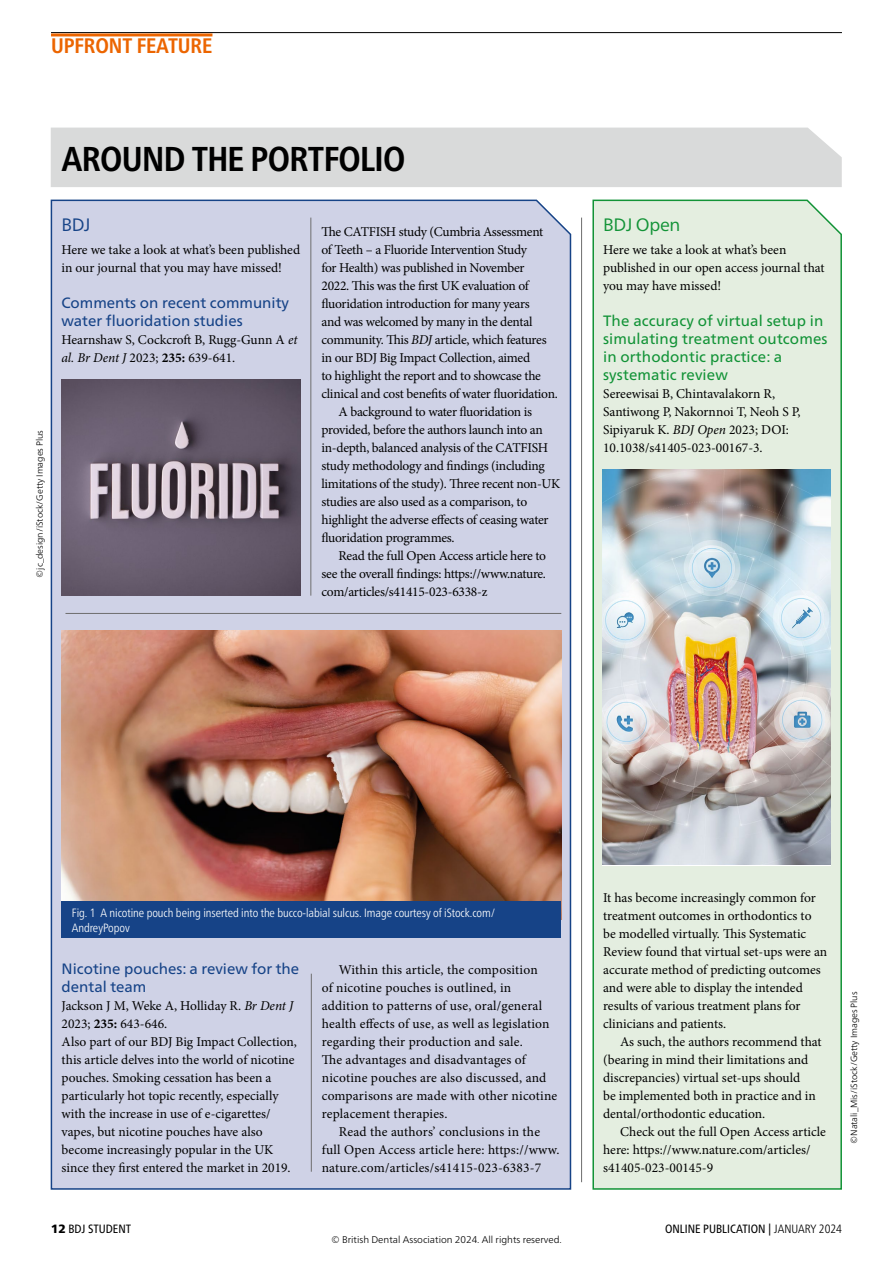
<style>
.page{position:relative;width:893px;height:1263px;background:#fff}
.page>*{position:absolute;margin:0;border:0;box-sizing:border-box;transform-origin:0 0}
.Title_upfront_headline_A{font:700 condensed 34.5px "Frutiger Neue LT Pro";letter-spacing:-.02em;color:#000}
.t1{font:700 condensed 21px "Frutiger Neue LT Pro";letter-spacing:-.005em;color:#ec6500}
.Title_upfront_headline_E{font:18px "Frutiger Neue LT Pro";letter-spacing:-.02em;color:#129337}
.Title_upfront_headline_E-2{font:18px "Frutiger Neue LT Pro";color:#164387}
.SectionHeading_1_x{font:15px/18px "Frutiger Neue LT Pro";letter-spacing:.01em;color:#129337}
.SectionHeading_1_x-2{font:15px/18px "Frutiger Neue LT Pro";color:#164387}
.Para_body_1st{font:13.5px/18px "Minion Pro";letter-spacing:-.005em;color:#000}
.Para_body{font:13.5px/18px "Minion Pro";color:#000}
.Para_body-2{font:13.5px/18px "Minion Pro";letter-spacing:-.02em;color:#000}
.Image_Caption_fig_caption{font:300 condensed 12px/14.4px "Frutiger Neue LT Pro";letter-spacing:-.005em;color:#fff}
.t2{font:condensed 12px "Frutiger Neue LT Pro";color:#000}
.t3{font:300 9.75px "Frutiger Neue LT Pro";color:#000}
.Image_Source_credit{font:300 9px "Frutiger Neue LT Pro";letter-spacing:-.005em;color:#000}
.s1{font-style:italic}
.s2{font-weight:700}
.s3{font-weight:900;font-stretch:normal}
.s4{font-weight:300}
</style>
<div class="page">
<div style="left:50px;top:199px;width:522px;height:991px;background:#cfd2e6"></div>
<div style="left:51px;top:128px;width:791px;height:59px;background:#d9dada"></div>
<hr style="left:311px;top:218px;width:1px;height:378px;background:#6e6e6e">
<hr style="left:581px;top:218px;width:1px;height:964px;background:#6e6e6e">
<div style="left:592px;top:199px;width:250px;height:991px;background:#e4eee0"></div>
<hr style="left:311px;top:974px;width:1px;height:198px;background:#6e6e6e">
<hr style="left:65px;top:613px;width:496px;height:1px;background:#6e6e6e">
<img style="left:62px;top:380px;width:238px;height:216px">
<img style="left:62px;top:631px;width:499px;height:271px">
<div style="left:61px;top:902px;width:500px;height:36px;background:#164387"></div>
<img style="left:602px;top:470px;width:228px;height:395px">
<hr style="left:51px;top:32px;width:791px;height:1px;background:#000">
<hr style="left:51px;top:33px;width:161px;height:3px;background:#ec6500">
<h2 class="t1" style="left:51px;top:34px;width:163px">UPFRONT FEATURE</h2>
<p class="Title_upfront_headline_A" style="left:61px;top:138px;width:346px">AROUND THE PORTFOLIO</p>
<p class="Title_upfront_headline_E-2" style="left:61px;top:214px;width:31px">BDJ</p>
<p class="Para_body_1st" style="left:61px;top:240px;width:240px">Here we take a look at what’s been published in our journal that you may have missed!</p>
<p class="SectionHeading_1_x-2" style="left:61px;top:293px;width:229px">Comments on recent community water fluoridation studies</p>
<p class="Para_body_1st" style="left:61px;top:330px;width:238px">Hearnshaw S, Cockcroft B, Rugg-Gunn A <span class="s1">et al. Br Dent J</span> 2023; <span class="s2">235:</span> 639-641.</p>
<p class="Image_Source_credit" style="left:35px;top:578px;width:149px;rotate:-90deg">©jc_design/iStock/Getty Images Plus</p>
<p class="Para_body_1st" style="left:321px;top:222px;width:238px">The CATFISH study (Cumbria Assessment<br>of Teeth – a Fluoride Intervention Study<br>for Health) was published in November<br>2022. This was the first UK evaluation of fluoridation introduction for many years<br>and was welcomed by many in the dental community. This <span class="s1">BDJ</span> article, which features in our BDJ Big Impact Collection, aimed<br>to highlight the report and to showcase the clinical and cost benefits of water fluoridation.</p>
<p class="Para_body-2" style="left:321px;top:402px;width:240px;text-indent:17px">A background to water fluoridation is provided, before the authors launch into an in-depth, balanced analysis of the CATFISH study methodology and findings (including limitations of the study). Three recent non-UK studies are also used as a comparison, to highlight the adverse effects of ceasing water fluoridation programmes.</p>
<p class="Para_body" style="left:321px;top:546px;width:226px;text-align:justify;text-indent:17px">Read the full Open Access article here to see the overall findings: https://www.nature. com/articles/s41415-023-6338-z</p>
<p class="Title_upfront_headline_E" style="left:603px;top:214px;width:79px">BDJ Open</p>
<p class="Para_body_1st" style="left:603px;top:240px;width:223px">Here we take a look at what’s been published in our open access journal that you may have missed!</p>
<p class="SectionHeading_1_x" style="left:603px;top:311px;width:226px">The accuracy of virtual setup in simulating treatment outcomes in orthodontic practice: a systematic review</p>
<p class="Para_body_1st" style="left:603px;top:384px;width:199px">Sereewisai B, Chintavalakorn R,<br>Santiwong P, Nakornnoi T, Neoh S P,<br>Sipiyaruk K. <span class="s1">BDJ Open</span> 2023; DOI:<br>10.1038/s41405-023-00167-3.</p>
<p class="Image_Caption_fig_caption" style="left:72px;top:906px;width:425px">Fig. 1 A nicotine pouch being inserted into the bucco-labial sulcus. Image courtesy of iStock.com/<br>AndreyPopov</p>
<p class="SectionHeading_1_x-2" style="left:62px;top:959px;width:239px">Nicotine pouches: a review for the dental team</p>
<p class="Para_body_1st" style="left:62px;top:996px;width:233px">Jackson J M, Weke A, Holliday R. <span class="s1">Br Dent J<br></span>2023; <span class="s2">235:</span> 643-646.</p>
<p class="Para_body_1st" style="left:62px;top:1032px;width:237px">Also part of our BDJ Big Impact Collection, this article delves into the world of nicotine pouches. Smoking cessation has been a particularly hot topic recently, especially with the increase in use of e-cigarettes/ vapes, but nicotine pouches have also become increasingly popular in the UK since they first entered the market in 2019.</p>
<p class="Para_body" style="left:322px;top:960px;width:237px;text-indent:17px">Within this article, the composition<br>of nicotine pouches is outlined, in addition to patterns of use, oral/general health effects of use, as well as legislation regarding their production and sale.<br>The advantages and disadvantages of nicotine pouches are also discussed, and comparisons are made with other nicotine replacement therapies.</p>
<p class="Para_body" style="left:322px;top:1122px;width:239px;text-indent:17px">Read the authors’ conclusions in the full Open Access article here: https://www. nature.com/articles/s41415-023-6383-7</p>
<p class="Para_body_1st" style="left:603px;top:888px;width:226px">It has become increasingly common for treatment outcomes in orthodontics to be modelled virtually. This Systematic Review found that virtual set-ups were an accurate method of predicting outcomes and were able to display the intended results of various treatment plans for clinicians and patients.</p>
<p class="Para_body" style="left:603px;top:1032px;width:220px;text-indent:17px">As such, the authors recommend that (bearing in mind their limitations and discrepancies) virtual set-ups should<br>be implemented both in practice and in dental/orthodontic education.</p>
<p class="Para_body" style="left:603px;top:1122px;width:224px;text-indent:17px">Check out the full Open Access article here: https://www.nature.com/articles/ s41405-023-00145-9</p>
<p class="Image_Source_credit" style="left:849px;top:1144px;width:154px;rotate:-90deg">©Natali_Mis/iStock/Getty Images Plus</p>
<p class="t2" style="left:51px;top:1221px;width:82px"><span class="s3">12</span> BDJ STUDENT</p>
<p class="t2" style="left:665px;top:1221px;width:178px">ONLINE PUBLICATION | <span class="s4">JANUARY 2024</span></p>
<p class="t3" style="left:331px;top:1234px;width:232px">© British Dental Association 2024. All rights reserved.</p>
</div>
